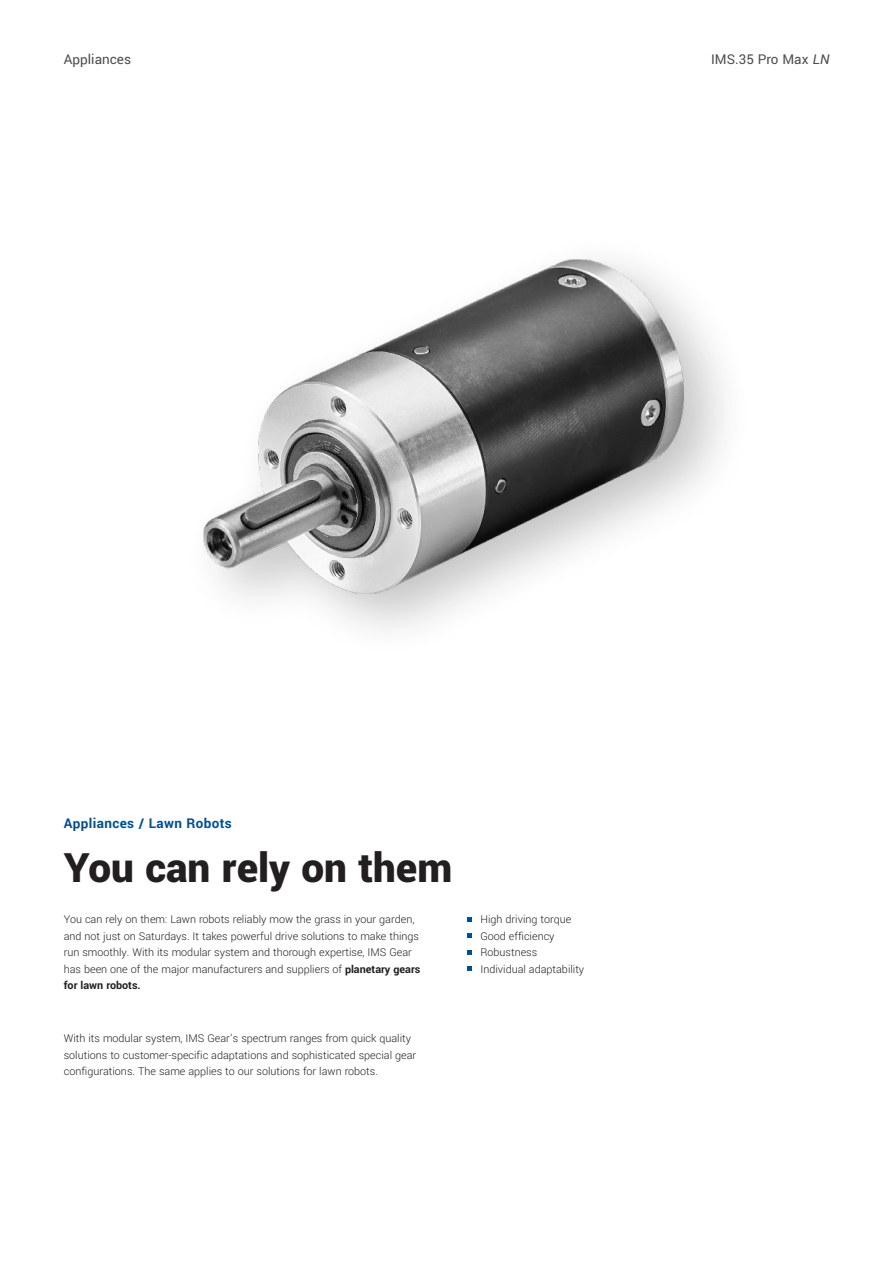
<style>
.page{position:relative;width:893px;height:1263px;background:#fff}
.page>*{position:absolute;margin:0;border:0;box-sizing:border-box;transform-origin:0 0}
.t1{font:900 45px "Yantramanav";color:#231f20}
.t2{font:15px "Yantramanav";color:#4b4c4d}
.t3{font:700 15px "Yantramanav";letter-spacing:.025em;color:#004f92}
.t4{font:300 12px/16.5px "Yantramanav";color:#231f20}
.s1{font-style:italic}
.s2{font-weight:700}
</style>
<div class="page">
<svg style="left:468px;top:917px;width:4px;height:4px"></svg>
<svg style="left:468px;top:933px;width:4px;height:5px"></svg>
<svg style="left:468px;top:950px;width:4px;height:4px"></svg>
<svg style="left:468px;top:966px;width:4px;height:5px"></svg>
<div style="left:182px;top:232px;width:571px;height:426px;background:#231f20;opacity:.27"></div>
<img style="left:203px;top:259px;width:480px;height:335px">
<p class="t2" style="left:64px;top:54px;width:69px">Appliances</p>
<p class="t2" style="left:711px;top:54px;width:122px">IMS.35 Pro Max <span class="s1">LN</span></p>
<p class="t3" style="left:64px;top:818px;width:170px">Appliances / Lawn Robots</p>
<h1 class="t1" style="left:64px;top:851px;width:390px">You can rely on them</h1>
<p class="t4" style="left:64px;top:912px;width:358px">You can rely on them: Lawn robots reliably mow the grass in your garden, and not just on Saturdays. It takes powerful drive solutions to make things run smoothly. With its modular system and thorough expertise, IMS Gear has been one of the major manufacturers and suppliers of <span class="s2">planetary gears for lawn robots.</span></p>
<p class="t4" style="left:480px;top:912px;width:105px">High driving torque<br>Good efficiency<br>Robustness<br>Individual adaptability</p>
<p class="t4" style="left:64px;top:1031px;width:354px">With its modular system, IMS Gear’s spectrum ranges from quick quality solutions to customer-specific adaptations and sophisticated special gear configurations. The same applies to our solutions for lawn robots.</p>
</div>
